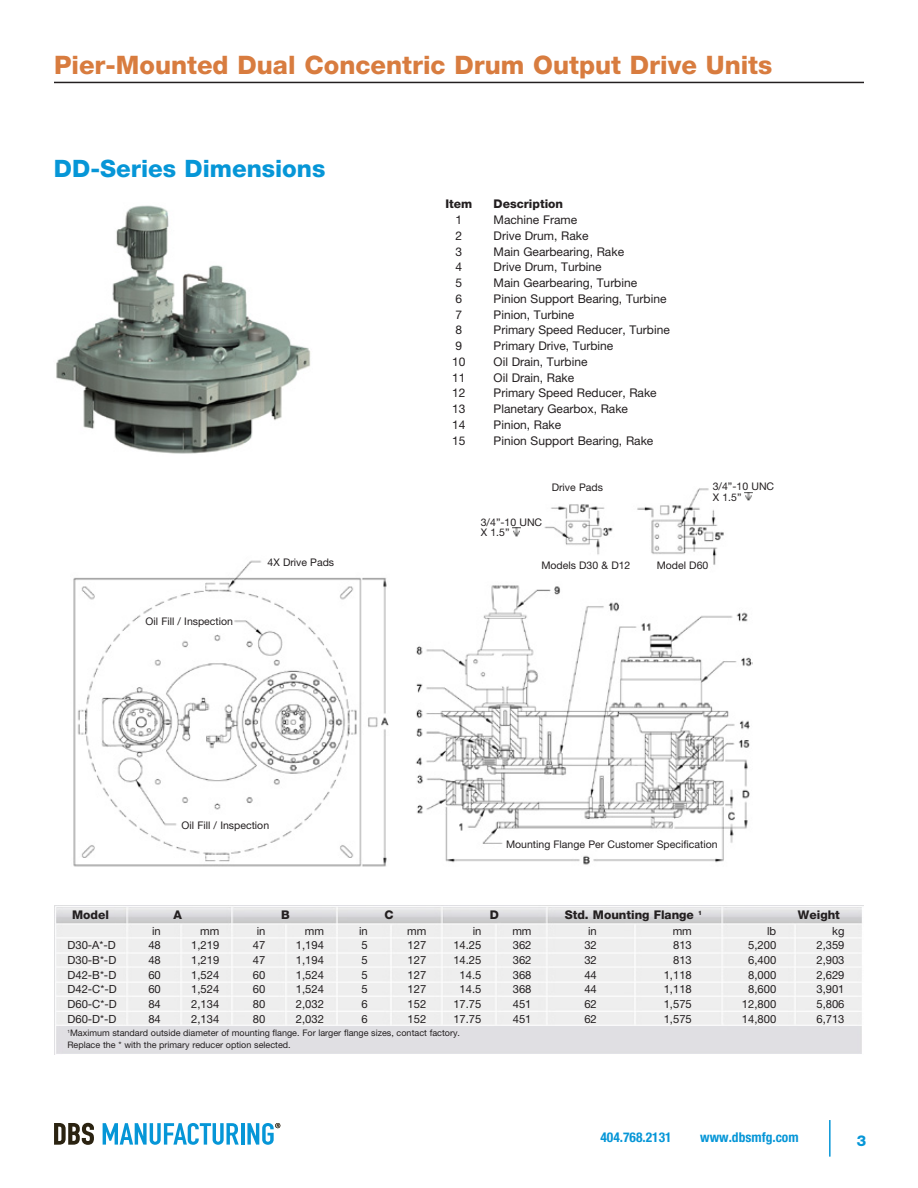
<style>
.page{position:relative;width:918px;height:1188px;background:#fff}
.page>*{position:absolute;margin:0;border:0;box-sizing:border-box;transform-origin:0 0}
.t1{font:800 25.5px "Helvetica Neue";color:#d87c3f}
.t2{font:800 24px "Helvetica Neue";color:#0696d7}
.t3{font:800 15px "Helvetica Neue";color:#0696d7}
.t4{font:700 condensed 13.5px "Helvetica Neue";color:#0696d7}
.t5{font:12px "Helvetica Neue";color:#231f20}
.copy{font:800 12px "Helvetica Neue";color:#231f20}
.copy-2{font:11.25px "Helvetica Neue";color:#231f20}
.t6{font:10.5px "Helvetica Neue";color:#231f20}
.copy-3{font:9px "Helvetica Neue";color:#231f20}
</style>
<div class="page">
<img style="left:73px;top:488px;width:680px;height:379px">
<hr style="left:54px;top:82px;width:810px;height:1px;background:#231f20">
<hr style="left:829px;top:1120px;width:2px;height:37px;background:#0696d7">
<svg style="left:54px;top:1123px;width:40px;height:22px"></svg>
<svg style="left:103px;top:1123px;width:136px;height:22px"></svg>
<hr style="left:241px;top:1123px;width:3px;height:22px;background:#0696d7">
<svg style="left:247px;top:1123px;width:33px;height:22px"></svg>
<svg style="left:513px;top:528px;width:7px;height:8px"></svg>
<svg style="left:745px;top:492px;width:7px;height:9px"></svg>
<img style="left:56px;top:205px;width:255px;height:249px">
<p class="t1" style="left:54px;top:49px;width:720px">Pier-Mounted Dual Concentric Drum Output Drive Units</p>
<p class="t2" style="left:54px;top:154px;width:273px">DD-Series Dimensions</p>
<p class="t6" style="left:146px;top:615px;width:89px">Oil Fill / Inspection</p>
<p class="t6" style="left:268px;top:556px;width:68px">4X Drive Pads</p>
<p class="t6" style="left:182px;top:819px;width:89px">Oil Fill / Inspection</p>
<p class="copy" style="left:445px;top:197px;width:28px">Item</p>
<p class="copy" style="left:494px;top:197px;width:71px">Description</p>
<p class="t5" style="left:455px;top:213px;width:8px">1</p>
<p class="t5" style="left:494px;top:213px;width:85px">Machine Frame</p>
<p class="t5" style="left:455px;top:229px;width:8px">2</p>
<p class="t5" style="left:494px;top:229px;width:96px">Drive Drum, Rake</p>
<p class="t5" style="left:455px;top:244px;width:8px">3</p>
<p class="t5" style="left:494px;top:244px;width:132px">Main Gearbearing, Rake</p>
<p class="t5" style="left:455px;top:260px;width:8px">4</p>
<p class="t5" style="left:494px;top:260px;width:110px">Drive Drum, Turbine</p>
<p class="t5" style="left:455px;top:276px;width:8px">5</p>
<p class="t5" style="left:494px;top:276px;width:145px">Main Gearbearing, Turbine</p>
<p class="t5" style="left:455px;top:292px;width:8px">6</p>
<p class="t5" style="left:494px;top:292px;width:174px">Pinion Support Bearing, Turbine</p>
<p class="t5" style="left:455px;top:307px;width:8px">7</p>
<p class="t5" style="left:494px;top:307px;width:82px">Pinion, Turbine</p>
<p class="t5" style="left:455px;top:323px;width:8px">8</p>
<p class="t5" style="left:494px;top:323px;width:178px">Primary Speed Reducer, Turbine</p>
<p class="t5" style="left:455px;top:339px;width:8px">9</p>
<p class="t5" style="left:494px;top:339px;width:121px">Primary Drive, Turbine</p>
<p class="t5" style="left:452px;top:355px;width:15px">10</p>
<p class="t5" style="left:494px;top:355px;width:95px">Oil Drain, Turbine</p>
<p class="t5" style="left:452px;top:370px;width:15px">11</p>
<p class="t5" style="left:494px;top:370px;width:82px">Oil Drain, Rake</p>
<p class="t5" style="left:452px;top:386px;width:15px">12</p>
<p class="t5" style="left:494px;top:386px;width:165px">Primary Speed Reducer, Rake</p>
<p class="t5" style="left:452px;top:402px;width:15px">13</p>
<p class="t5" style="left:494px;top:402px;width:136px">Planetary Gearbox, Rake</p>
<p class="t5" style="left:452px;top:418px;width:15px">14</p>
<p class="t5" style="left:494px;top:418px;width:69px">Pinion, Rake</p>
<p class="t5" style="left:452px;top:433px;width:15px">15</p>
<p class="t5" style="left:494px;top:433px;width:161px">Pinion Support Bearing, Rake</p>
<p class="t6" style="left:552px;top:481px;width:53px">Drive Pads</p>
<p class="t6" style="left:481px;top:516px;width:63px">3/4”-10 UNC</p>
<p class="t6" style="left:481px;top:526px;width:30px">X 1.5”</p>
<p class="t6" style="left:713px;top:480px;width:63px">3/4”-10 UNC</p>
<p class="t6" style="left:713px;top:491px;width:30px">X 1.5”</p>
<p class="t6" style="left:541px;top:559px;width:91px">Models D30 &amp; D12</p>
<p class="t6" style="left:657px;top:559px;width:53px">Model D60</p>
<p class="t6" style="left:506px;top:838px;width:213px">Mounting Flange Per Customer Specification</p>
<p class="copy" style="left:72px;top:908px;width:38px">Model</p>
<p class="copy" style="left:174px;top:908px;width:10px">A</p>
<p class="copy" style="left:281px;top:908px;width:10px">B</p>
<p class="copy" style="left:384px;top:908px;width:11px">C</p>
<p class="copy" style="left:490px;top:908px;width:11px">D</p>
<p class="copy" style="left:565px;top:908px;width:139px">Std. Mounting Flange <sup>1</sup></p>
<p class="copy" style="left:798px;top:908px;width:43px">Weight</p>
<p class="copy-2" style="left:152px;top:924px;width:10px">in</p>
<p class="copy-2" style="left:200px;top:924px;width:21px">mm</p>
<p class="copy-2" style="left:257px;top:924px;width:10px">in</p>
<p class="copy-2" style="left:305px;top:924px;width:21px">mm</p>
<p class="copy-2" style="left:359px;top:924px;width:10px">in</p>
<p class="copy-2" style="left:407px;top:924px;width:21px">mm</p>
<p class="copy-2" style="left:473px;top:924px;width:10px">in</p>
<p class="copy-2" style="left:512px;top:924px;width:21px">mm</p>
<p class="copy-2" style="left:588px;top:924px;width:10px">in</p>
<p class="copy-2" style="left:673px;top:924px;width:21px">mm</p>
<p class="copy-2" style="left:767px;top:924px;width:11px">lb</p>
<p class="copy-2" style="left:832px;top:924px;width:14px">kg</p>
<p class="copy-2" style="left:68px;top:939px;width:50px">D30-A*-D</p>
<p class="copy-2" style="left:148px;top:939px;width:14px">48</p>
<p class="copy-2" style="left:191px;top:939px;width:30px">1,219</p>
<p class="copy-2" style="left:253px;top:939px;width:14px">47</p>
<p class="copy-2" style="left:296px;top:939px;width:30px">1,194</p>
<p class="copy-2" style="left:362px;top:939px;width:8px">5</p>
<p class="copy-2" style="left:408px;top:939px;width:20px">127</p>
<p class="copy-2" style="left:453px;top:939px;width:30px">14.25</p>
<p class="copy-2" style="left:513px;top:939px;width:20px">362</p>
<p class="copy-2" style="left:584px;top:939px;width:14px">32</p>
<p class="copy-2" style="left:673px;top:939px;width:20px">813</p>
<p class="copy-2" style="left:748px;top:939px;width:30px">5,200</p>
<p class="copy-2" style="left:816px;top:939px;width:30px">2,359</p>
<p class="copy-2" style="left:68px;top:953px;width:50px">D30-B*-D</p>
<p class="copy-2" style="left:148px;top:953px;width:14px">48</p>
<p class="copy-2" style="left:191px;top:953px;width:30px">1,219</p>
<p class="copy-2" style="left:253px;top:953px;width:14px">47</p>
<p class="copy-2" style="left:296px;top:953px;width:30px">1,194</p>
<p class="copy-2" style="left:362px;top:953px;width:8px">5</p>
<p class="copy-2" style="left:408px;top:953px;width:20px">127</p>
<p class="copy-2" style="left:453px;top:953px;width:30px">14.25</p>
<p class="copy-2" style="left:513px;top:953px;width:20px">362</p>
<p class="copy-2" style="left:584px;top:953px;width:14px">32</p>
<p class="copy-2" style="left:673px;top:953px;width:20px">813</p>
<p class="copy-2" style="left:748px;top:953px;width:30px">6,400</p>
<p class="copy-2" style="left:816px;top:953px;width:30px">2,903</p>
<p class="copy-2" style="left:68px;top:968px;width:50px">D42-B*-D</p>
<p class="copy-2" style="left:148px;top:968px;width:14px">60</p>
<p class="copy-2" style="left:191px;top:968px;width:30px">1,524</p>
<p class="copy-2" style="left:253px;top:968px;width:14px">60</p>
<p class="copy-2" style="left:296px;top:968px;width:30px">1,524</p>
<p class="copy-2" style="left:362px;top:968px;width:8px">5</p>
<p class="copy-2" style="left:408px;top:968px;width:20px">127</p>
<p class="copy-2" style="left:460px;top:968px;width:23px">14.5</p>
<p class="copy-2" style="left:513px;top:968px;width:20px">368</p>
<p class="copy-2" style="left:584px;top:968px;width:14px">44</p>
<p class="copy-2" style="left:664px;top:968px;width:30px">1,118</p>
<p class="copy-2" style="left:748px;top:968px;width:30px">8,000</p>
<p class="copy-2" style="left:816px;top:968px;width:30px">2,629</p>
<p class="copy-2" style="left:68px;top:983px;width:51px">D42-C*-D</p>
<p class="copy-2" style="left:148px;top:983px;width:14px">60</p>
<p class="copy-2" style="left:191px;top:983px;width:30px">1,524</p>
<p class="copy-2" style="left:253px;top:983px;width:14px">60</p>
<p class="copy-2" style="left:296px;top:983px;width:30px">1,524</p>
<p class="copy-2" style="left:362px;top:983px;width:8px">5</p>
<p class="copy-2" style="left:408px;top:983px;width:20px">127</p>
<p class="copy-2" style="left:460px;top:983px;width:23px">14.5</p>
<p class="copy-2" style="left:513px;top:983px;width:20px">368</p>
<p class="copy-2" style="left:584px;top:983px;width:14px">44</p>
<p class="copy-2" style="left:664px;top:983px;width:30px">1,118</p>
<p class="copy-2" style="left:748px;top:983px;width:30px">8,600</p>
<p class="copy-2" style="left:816px;top:983px;width:30px">3,901</p>
<p class="copy-2" style="left:68px;top:997px;width:51px">D60-C*-D</p>
<p class="copy-2" style="left:148px;top:997px;width:14px">84</p>
<p class="copy-2" style="left:191px;top:997px;width:30px">2,134</p>
<p class="copy-2" style="left:253px;top:997px;width:14px">80</p>
<p class="copy-2" style="left:296px;top:997px;width:30px">2,032</p>
<p class="copy-2" style="left:362px;top:997px;width:8px">6</p>
<p class="copy-2" style="left:408px;top:997px;width:20px">152</p>
<p class="copy-2" style="left:453px;top:997px;width:30px">17.75</p>
<p class="copy-2" style="left:513px;top:997px;width:20px">451</p>
<p class="copy-2" style="left:584px;top:997px;width:14px">62</p>
<p class="copy-2" style="left:664px;top:997px;width:30px">1,575</p>
<p class="copy-2" style="left:742px;top:997px;width:36px">12,800</p>
<p class="copy-2" style="left:816px;top:997px;width:30px">5,806</p>
<p class="copy-2" style="left:68px;top:1012px;width:50px">D60-D*-D</p>
<p class="copy-2" style="left:148px;top:1012px;width:14px">84</p>
<p class="copy-2" style="left:191px;top:1012px;width:30px">2,134</p>
<p class="copy-2" style="left:253px;top:1012px;width:14px">80</p>
<p class="copy-2" style="left:296px;top:1012px;width:30px">2,032</p>
<p class="copy-2" style="left:362px;top:1012px;width:8px">6</p>
<p class="copy-2" style="left:408px;top:1012px;width:20px">152</p>
<p class="copy-2" style="left:453px;top:1012px;width:30px">17.75</p>
<p class="copy-2" style="left:513px;top:1012px;width:20px">451</p>
<p class="copy-2" style="left:584px;top:1012px;width:14px">62</p>
<p class="copy-2" style="left:664px;top:1012px;width:30px">1,575</p>
<p class="copy-2" style="left:742px;top:1012px;width:36px">14,800</p>
<p class="copy-2" style="left:816px;top:1012px;width:30px">6,713</p>
<p class="copy-3" style="left:68px;top:1027px;width:394px"><sup>1</sup> Maximum standard outside diameter of mounting flange. For larger flange sizes, contact factory.</p>
<p class="copy-3" style="left:68px;top:1039px;width:225px">Replace the * with the primary reducer option selected.</p>
<p class="t4" style="left:600px;top:1129px;width:73px">404.768.2131</p>
<p class="t4" style="left:700px;top:1129px;width:100px">www.dbsmfg.com</p>
<p class="t3" style="left:857px;top:1131px;width:11px">3</p>
</div>
